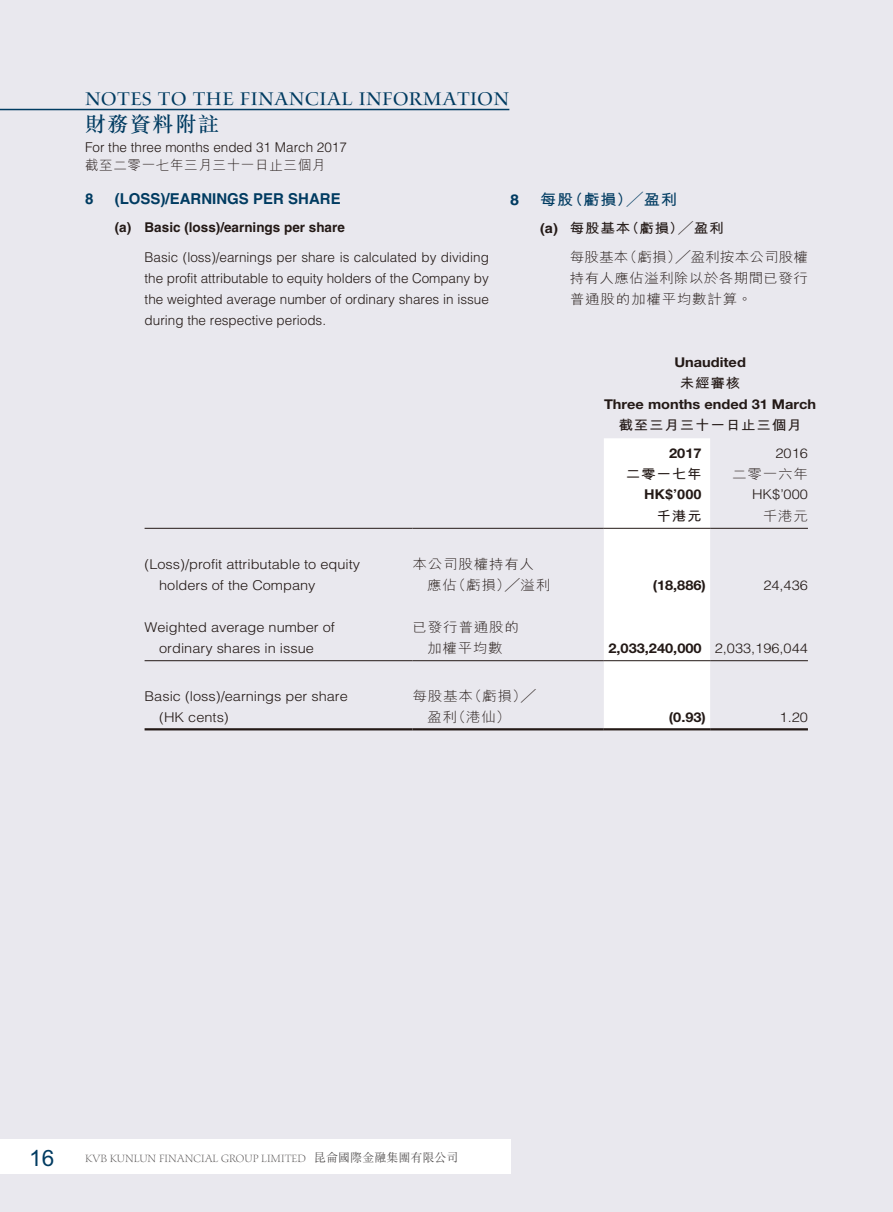
<style>
.page{position:relative;width:893px;height:1212px;background:#e9e8ee}
.page>*{position:absolute;margin:0;border:0;box-sizing:border-box;transform-origin:0 0}
.t1{font:700 22.5px "M Hei HK";color:#003b61}
.t2{font:21px "Waters Titling Pro";letter-spacing:.025em;color:#003b61}
.t3{font:500 21px "M Sung HK";letter-spacing:.075em;color:#003b61}
.t4{font:700 15px "Helvetica LT Std";color:#003b61}
.t5{font:700 15px "M Hei HK";color:#003b61;scale:1.08 1}
.t6{font:700 15px "Helvetica LT Std";color:#003b61;scale:1.08 1}
.t7{font:300 13.5px/21px "Helvetica LT Std";color:#231916;text-align:justify}
.t8{font:300 13.5px/21px "Helvetica LT Std";color:#231916;scale:1.08 1}
.t9{font:700 13.5px "Helvetica Neue LT Std";color:#231916;scale:1.08 1}
.t10{font:300 13.5px/21px "M Hei HK";letter-spacing:.05em;color:#231916;scale:1.08 1}
.t11{font:700 13.5px "Helvetica LT Std";color:#231916}
.t12{font:300 13.5px/29.5px "M Hei HK";letter-spacing:.005em;color:#231916;scale:1.08 1}
.t13{font:300 13.5px/21px "M Hei HK";letter-spacing:.02em;color:#231916;scale:1.08 1}
.t14{font:700 13.5px "M Hei HK";letter-spacing:.05em;color:#231916;scale:1.08 1}
.t15{font:300 13.5px "M Hei HK";letter-spacing:.05em;color:#231916}
.t16{font:700 13.5px "Helvetica LT Std";color:#231916;scale:1.08 1}
.t17{font:300 12px "Waters Titling Pro";color:#4d4a4a}
.s1{font-family:"Helvetica LT Std";font-weight:700}
.s2{font-weight:700}
.s3{font-family:"Helvetica LT Std";font-weight:300}
.s4{font-family:"M Sung HK"}
</style>
<div class="page">
<div style="left:0;top:1140px;width:510px;height:34px;background:#fff"></div>
<hr style="left:0;top:109px;width:509px;height:1px;background:#003b61">
<div style="left:604px;top:438px;width:106px;height:290px;background:#fff"></div>
<hr style="left:145px;top:528px;width:267px;height:1px;background:#231916">
<hr style="left:412px;top:528px;width:192px;height:1px;background:#231916">
<hr style="left:604px;top:528px;width:106px;height:1px;background:#231916">
<hr style="left:710px;top:528px;width:98px;height:1px;background:#231916">
<hr style="left:145px;top:660px;width:267px;height:1px;background:#231916">
<hr style="left:412px;top:660px;width:192px;height:1px;background:#231916">
<hr style="left:604px;top:660px;width:106px;height:1px;background:#231916">
<hr style="left:710px;top:660px;width:98px;height:1px;background:#231916">
<hr style="left:145px;top:728px;width:267px;height:2px;background:#231916">
<hr style="left:412px;top:728px;width:192px;height:2px;background:#231916">
<hr style="left:604px;top:728px;width:106px;height:2px;background:#231916">
<hr style="left:710px;top:728px;width:98px;height:2px;background:#231916">
<h2 class="t2" style="left:85px;top:87px;width:426px">NOTES TO THE FINANCIAL INFORMATION</h2>
<h2 class="t3" style="left:85px;top:109px;width:135px">財務資料附註</h2>
<p class="t7" style="left:85px;top:136px;width:263px">For the three months ended 31 March 2017</p>
<p class="t15" style="left:85px;top:155px;width:242px">截至二零一七年三月三十一日止三個月</p>
<p class="t4" style="left:85px;top:189px;width:10px">8</p>
<p class="t4" style="left:115px;top:189px;width:227px">(LOSS)/EARNINGS PER SHARE</p>
<p class="t11" style="left:115px;top:219px;width:232px">(a) Basic (loss)/earnings per share</p>
<p class="t7" style="left:145px;top:246px;width:346px">Basic (loss)/earnings per share is calculated by dividing the profit attributable to equity holders of the Company by the weighted average number of ordinary shares in issue during the respective periods.</p>
<p class="t6" style="left:510px;top:190px;width:10px">8</p>
<p class="t5" style="left:540px;top:188px;width:128px">每股（虧損）╱盈利</p>
<p class="t12" style="left:570px;top:213px;width:222px;text-indent:-30px"><span class="s1">(a)</span> <span class="s2">每股基本（虧損）╱盈利<br></span>每股基本（虧損）╱盈利按本公司股權</p>
<p class="t13" style="left:570px;top:267px;width:222px">持有人應佔溢利除以於各期間已發行普通股的加權平均數計算。</p>
<p class="t8" style="left:159px;top:553px;width:188px;text-indent:-15px">(Loss)/profit attributable to equity holders of the Company</p>
<p class="t10" style="left:427px;top:553px;width:116px;text-indent:-15px">本公司股權持有人應佔（虧損）╱溢利</p>
<p class="t8" style="left:145px;top:616px;width:178px;text-align:center">Weighted average number of ordinary shares in issue</p>
<p class="t10" style="left:412px;top:616px;width:100px;text-align:center">已發行普通股的加權平均數</p>
<p class="t8" style="left:159px;top:686px;width:176px;text-indent:-15px">Basic (loss)/earnings per share (HK cents)</p>
<p class="t10" style="left:427px;top:685px;width:102px;text-indent:-15px">每股基本（虧損）╱盈利（港仙）</p>
<p class="t9" style="left:674px;top:354px;width:68px">Unaudited</p>
<p class="t14" style="left:680px;top:373px;width:58px">未經審核</p>
<p class="t9" style="left:604px;top:396px;width:198px">Three months ended 31 March</p>
<p class="t14" style="left:619px;top:415px;width:171px">截至三月三十一日止三個月</p>
<p class="t9" style="left:669px;top:444px;width:32px">2017</p>
<p class="t8" style="left:775px;top:442px;width:32px">2016</p>
<p class="t14" style="left:626px;top:464px;width:72px">二零一七年</p>
<p class="t10" style="left:732px;top:463px;width:72px">二零一六年</p>
<p class="t16" style="left:644px;top:486px;width:55px">HK$’000</p>
<p class="t8" style="left:752px;top:484px;width:53px">HK$’000</p>
<p class="t14" style="left:656px;top:506px;width:43px">千港元</p>
<p class="t10" style="left:763px;top:505px;width:43px">千港元</p>
<p class="t9" style="left:653px;top:577px;width:51px">(18,886)</p>
<p class="t8" style="left:763px;top:574px;width:43px">24,436</p>
<p class="t9" style="left:608px;top:640px;width:186px">2,033,240,000 <span class="s3">2,033,196,044</span></p>
<p class="t9" style="left:669px;top:709px;width:36px">(0.93)</p>
<p class="t8" style="left:780px;top:707px;width:28px">1.20</p>
<h1 class="t1" style="left:29px;top:1141px;width:27px">16</h1>
<p class="t17" style="left:85px;top:1151px;width:375px">KVB KUNLUN FINANCIAL GROUP LIMITED <span class="s4">昆侖國際金融集團有限公司</span></p>
</div>
